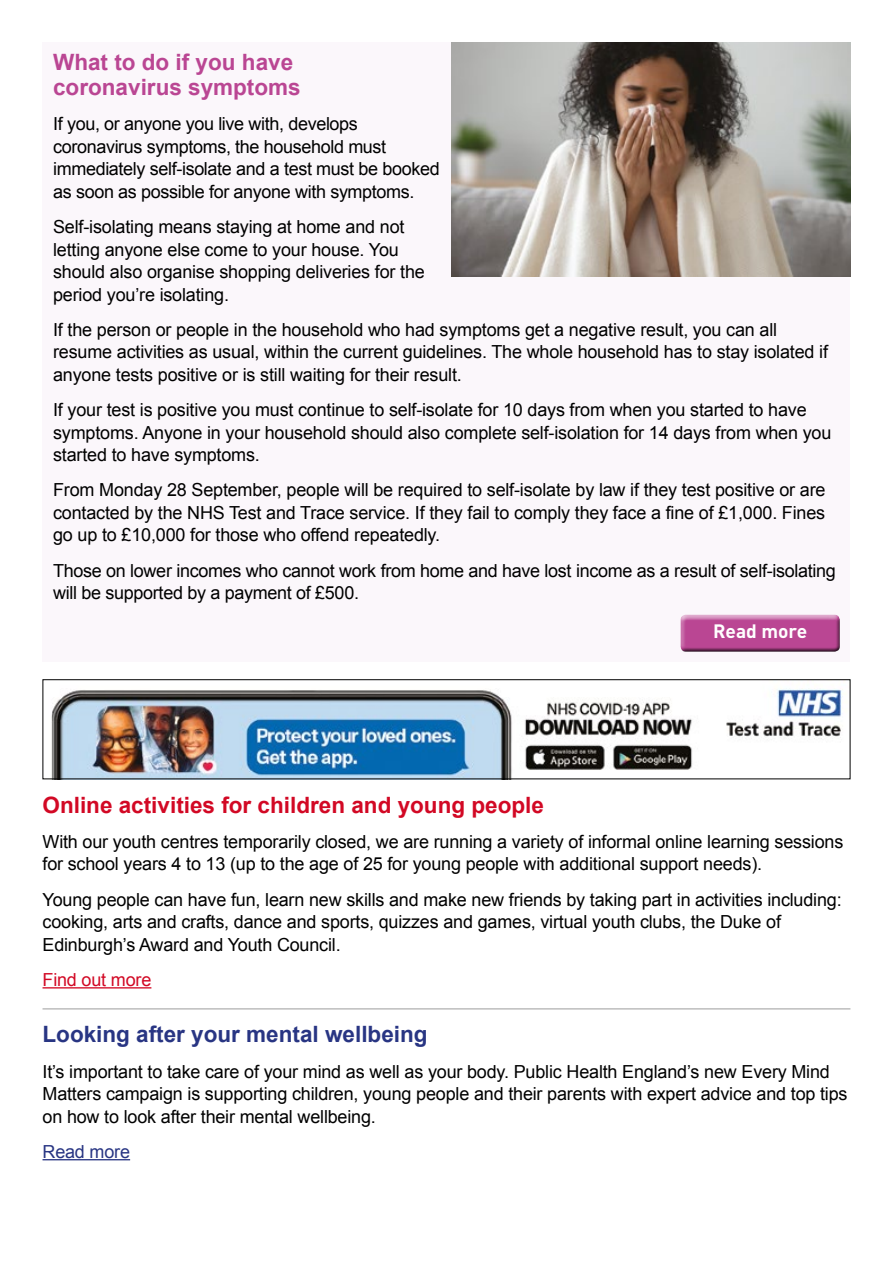
<style>
.page{position:relative;width:893px;height:1263px;background:#fff}
.page>*{position:absolute;margin:0;border:0;box-sizing:border-box;transform-origin:0 0}
.t1{font:700 22.5px "Arial";color:#d20824}
.t2{font:700 22.5px/25.5px "Arial";color:#ba4693}
.t3{font:700 22.5px "Arial";color:#283583}
.t4{font:700 19.2px "DINOT";color:#fff}
.t5{font:18px/22.5px "Arial";letter-spacing:-.01em;color:#000}
.t6{font:18px "Arial";letter-spacing:-.01em;color:#d20824}
.t7{font:18px "Arial";letter-spacing:-.01em;color:#283583}
</style>
<div class="page">
<div style="left:43px;top:43px;width:807px;height:619px;background:#fbf7fb"></div>
<div style="left:677px;top:614px;width:168px;height:39px;background:#000;opacity:.75"></div>
<img style="left:452px;top:43px;width:398px;height:233px">
<img style="left:51px;top:688px;width:792px;height:89px">
<div style="left:43px;top:679px;width:807px;height:100px;border:1px solid #000"></div>
<hr style="left:43px;top:987px;width:108px;height:1px;background:#d20824">
<hr style="left:43px;top:1159px;width:87px;height:1px;background:#283583">
<hr style="left:43px;top:1008px;width:807px;height:1px;background:#9d9d9c">
<p class="t2" style="left:53px;top:50px;width:249px">What to do if you have coronavirus symptoms</p>
<p class="t5" style="left:53px;top:113px;width:388px">If you, or anyone you live with, develops coronavirus symptoms, the household must immediately self-isolate and a test must be booked as soon as possible for anyone with symptoms.</p>
<p class="t5" style="left:53px;top:216px;width:373px">Self-isolating means staying at home and not letting anyone else come to your house. You should also organise shopping deliveries for the period you’re isolating.</p>
<p class="t5" style="left:53px;top:318px;width:776px">If the person or people in the household who had symptoms get a negative result, you can all resume activities as usual, within the current guidelines. The whole household has to stay isolated if anyone tests positive or is still waiting for their result.</p>
<p class="t5" style="left:53px;top:399px;width:780px">If your test is positive you must continue to self-isolate for 10 days from when you started to have symptoms. Anyone in your household should also complete self-isolation for 14 days from when you started to have symptoms.</p>
<p class="t5" style="left:53px;top:479px;width:774px;text-align:justify">From Monday 28 September, people will be required to self-isolate by law if they test positive or are contacted by the NHS Test and Trace service. If they fail to comply they face a fine of £1,000. Fines go up to £10,000 for those who offend repeatedly.</p>
<p class="t5" style="left:53px;top:559px;width:784px">Those on lower incomes who cannot work from home and have lost income as a result of self-isolating will be supported by a payment of £500.</p>
<p class="t4" style="left:713px;top:618px;width:96px">Read more</p>
<p class="t1" style="left:43px;top:790px;width:503px">Online activities for children and young people</p>
<p class="t5" style="left:43px;top:830px;width:802px">With our youth centres temporarily closed, we are running a variety of informal online learning sessions for school years 4 to 13 (up to the age of 25 for young people with additional support needs).</p>
<p class="t5" style="left:43px;top:888px;width:801px">Young people can have fun, learn new skills and make new friends by taking part in activities including: cooking, arts and crafts, dance and sports, quizzes and games, virtual youth clubs, the Duke of<br>Edinburgh’s Award and Youth Council.</p>
<p class="t6" style="left:43px;top:968px;width:110px">Find out more</p>
<p class="t3" style="left:43px;top:1019px;width:387px">Looking after your mental wellbeing</p>
<p class="t5" style="left:43px;top:1060px;width:807px">It’s important to take care of your mind as well as your body. Public Health England’s new Every Mind<br>Matters campaign is supporting children, young people and their parents with expert advice and top tips on how to look after their mental wellbeing.</p>
<p class="t7" style="left:43px;top:1140px;width:89px">Read more</p>
</div>
